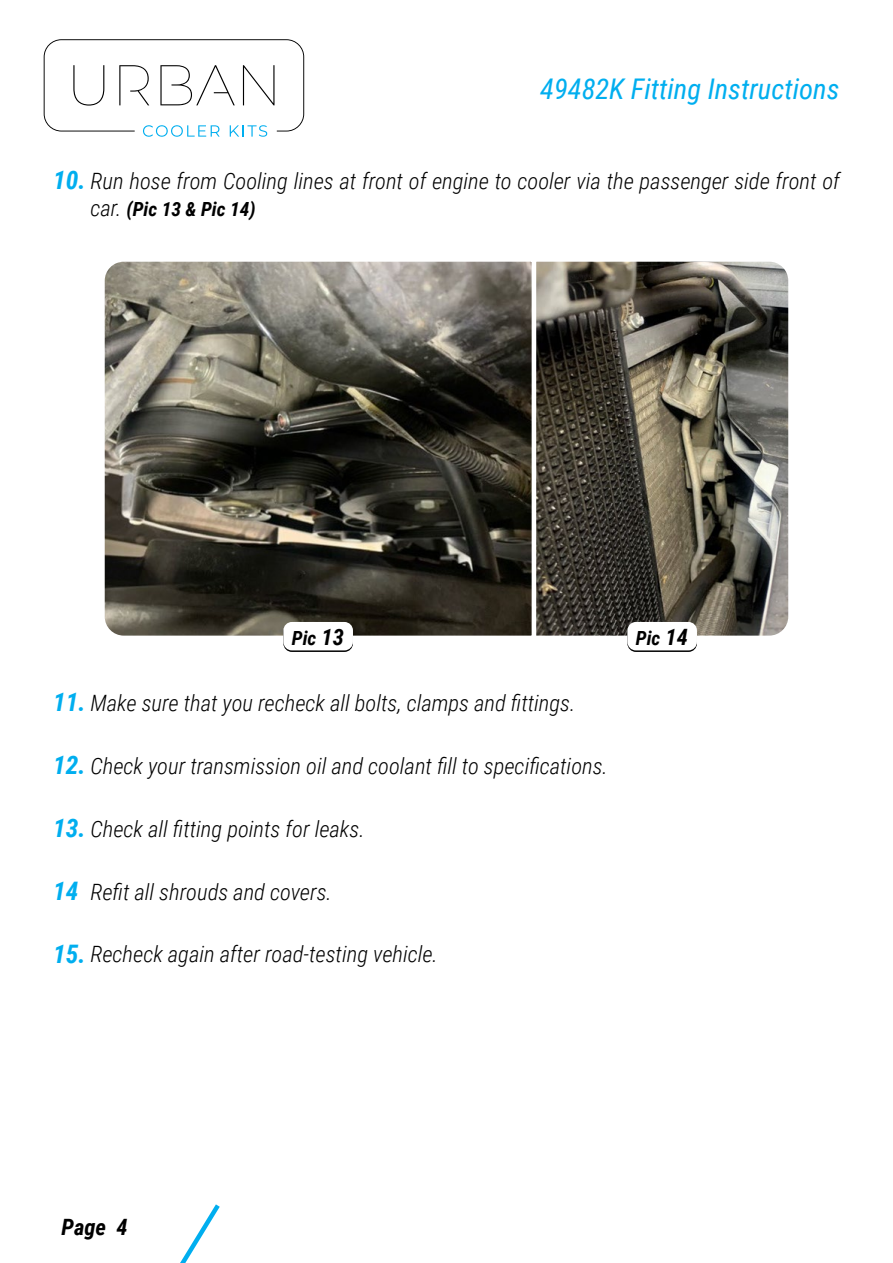
<style>
.page{position:relative;width:893px;height:1263px;background:#fff}
.page>*{position:absolute;margin:0;border:0;box-sizing:border-box;transform-origin:0 0}
.t1{font:italic 28.5px "Roboto Condensed";color:#00aeef}
.t2{font:italic 700 25.5px "Roboto Condensed";color:#00aeef}
.t3{font:italic 300 22.5px "Roboto Condensed";color:#000}
.t4{font:italic 700 22.5px "Roboto Condensed";color:#000}
.t5{font:italic 700 19.5px "Roboto Condensed";color:#000}
.s1{font-weight:300;font-size:22.5px}
.s2{font-size:22.5px}
.s3{font-weight:700;font-size:25.5px;color:#00aeef}
</style>
<div class="page">
<svg style="left:44px;top:39px;width:260px;height:98px"></svg>
<svg style="left:180px;top:1204px;width:40px;height:59px"></svg>
<svg style="left:538px;top:261px;width:251px;height:375px;background:#5b574d"></svg>
<svg style="left:104px;top:261px;width:434px;height:375px;background:#565248"></svg>
<svg style="left:283px;top:623px;width:70px;height:29px"></svg>
<div style="left:283px;top:622px;width:70px;height:28px;background:#fff;border-radius:9px"></div>
<svg style="left:627px;top:623px;width:70px;height:29px"></svg>
<div style="left:627px;top:622px;width:70px;height:28px;background:#fff;border-radius:9px"></div>
<p class="t1" style="left:540px;top:69px;width:301px">49482K Fitting Instructions</p>
<p class="t2" style="left:53px;top:162px;width:34px">10.</p>
<p class="t3" style="left:90px;top:165px;width:751px">Run hose from Cooling lines at front of engine to cooler via the passenger side front of</p>
<p class="t5" style="left:90px;top:195px;width:167px"><span class="s1">car.</span> (Pic 13 &amp; Pic 14)</p>
<p class="t5" style="left:292px;top:624px;width:53px">Pic <span class="s2">13</span></p>
<p class="t5" style="left:636px;top:624px;width:53px">Pic <span class="s2">14</span></p>
<p class="t3" style="left:53px;top:687px;width:524px"><span class="s3">11.</span> Make sure that you recheck all bolts, clamps and fittings.</p>
<p class="t3" style="left:53px;top:750px;width:556px"><span class="s3">12.</span> Check your transmission oil and coolant fill to specifications.</p>
<p class="t3" style="left:53px;top:813px;width:313px"><span class="s3">13.</span> Check all fitting points for leaks.</p>
<p class="t3" style="left:53px;top:876px;width:280px"><span class="s3">14</span> Refit all shrouds and covers.</p>
<p class="t3" style="left:53px;top:938px;width:386px"><span class="s3">15.</span> Recheck again after road-testing vehicle.</p>
<p class="t4" style="left:62px;top:1212px;width:67px">Page 4</p>
</div>
